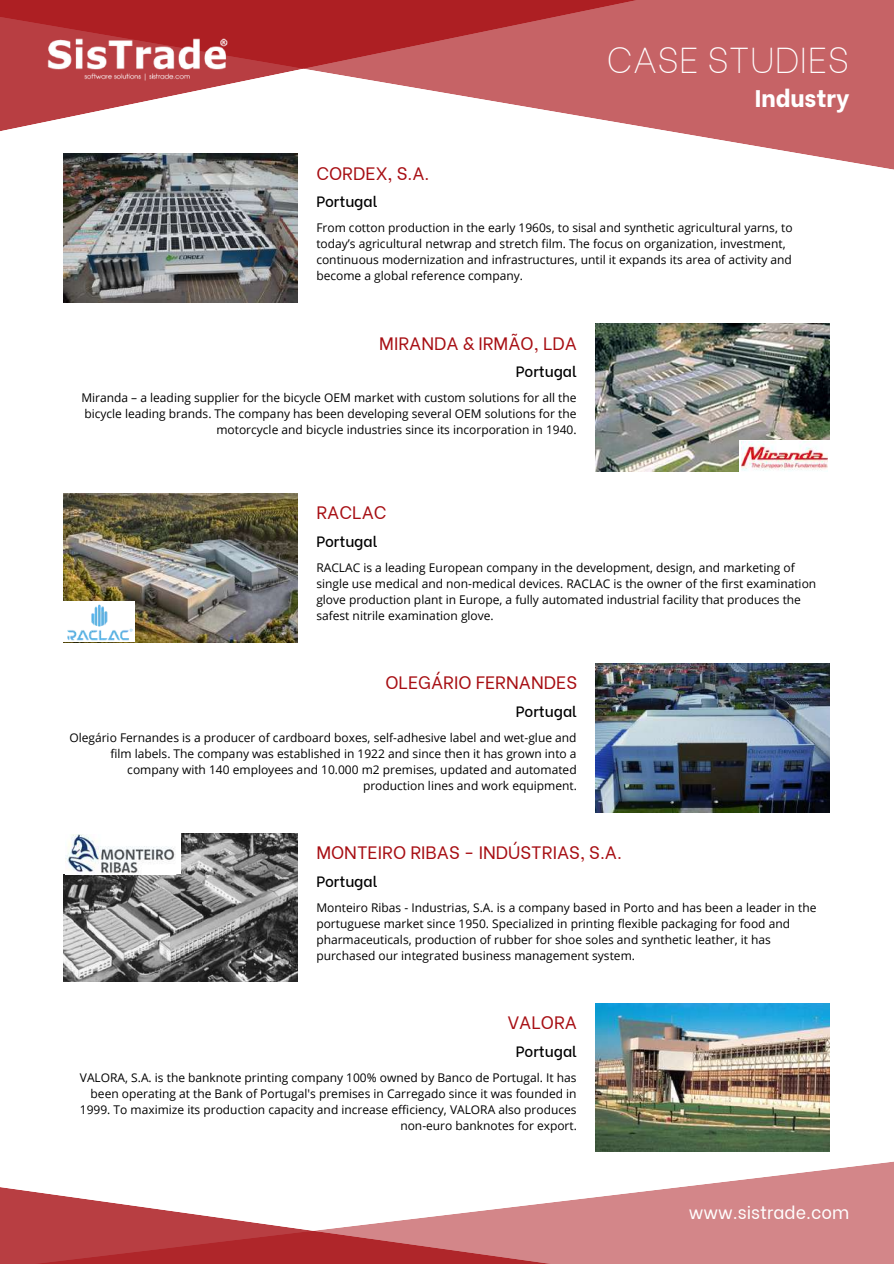
<style>
.page{position:relative;width:894px;height:1264px;background:#fff}
.page>*{position:absolute;margin:0;border:0;box-sizing:border-box;transform-origin:0 0}
.t1{font:100 36px "Be Vietnam";color:#fff}
.t2{font:800 24px "Be Vietnam";color:#fff}
.t3{font:18px "Be Vietnam";color:#a70e13}
.t4{font:18px "Be Vietnam";color:#fff}
.t5{font:500 15px "Be Vietnam";color:#000}
.t6{font:12px/16px "Open Sans";color:#000}
</style>
<div class="page">
<img style="left:64px;top:170px;width:234px;height:132px">
<svg style="left:63px;top:0;width:830px;height:170px;fill:#c66366"></svg>
<svg style="left:0;top:0;width:641px;height:132px"></svg>
<svg style="left:0;top:1162px;width:893px;height:101px"></svg>
<img style="left:44px;top:36px;width:186px;height:46px">
<img style="left:64px;top:833px;width:234px;height:148px">
<div style="left:60px;top:829px;width:121px;height:45px;background:#fff"></div>
<img style="left:66px;top:834px;width:109px;height:40px">
<img style="left:64px;top:493px;width:234px;height:149px">
<div style="left:64px;top:601px;width:71px;height:41px;background:#fff"></div>
<img style="left:67px;top:604px;width:66px;height:37px">
<img style="left:595px;top:1003px;width:234px;height:148px">
<img style="left:595px;top:663px;width:234px;height:149px">
<img style="left:595px;top:323px;width:234px;height:148px">
<div style="left:738px;top:441px;width:91px;height:31px;background:#fff"></div>
<img style="left:741px;top:442px;width:86px;height:29px">
<h3 class="t3" style="left:316px;top:158px;width:115px">CORDEX, S.A.</h3>
<p class="t5" style="left:316px;top:189px;width:63px">Portugal</p>
<h1 class="t1" style="left:606px;top:30px;width:244px">CASE STUDIES</h1>
<h2 class="t2" style="left:754px;top:78px;width:96px">Industry</h2>
<p class="t6" style="left:316px;top:220px;width:477px">From cotton production in the early 1960s, to sisal and synthetic agricultural yarns, to today’s agricultural netwrap and stretch film. The focus on organization, investment, continuous modernization and infrastructures, until it expands its area of activity and become a global reference company.</p>
<h3 class="t3" style="left:379px;top:328px;width:199px">MIRANDA &amp; IRMÃO, LDA</h3>
<p class="t5" style="left:515px;top:359px;width:63px">Portugal</p>
<p class="t6" style="left:81px;top:389px;width:496px;text-align:right">Miranda – a leading supplier for the bicycle OEM market with custom solutions for all the bicycle leading brands. The company has been developing several OEM solutions for the motorcycle and bicycle industries since its incorporation in 1940.</p>
<h3 class="t3" style="left:316px;top:498px;width:72px">RACLAC</h3>
<p class="t5" style="left:316px;top:529px;width:63px">Portugal</p>
<p class="t6" style="left:316px;top:559px;width:501px">RACLAC is a leading European company in the development, design, and marketing of single use medical and non-medical devices. RACLAC is the owner of the first examination glove production plant in Europe, a fully automated industrial facility that produces the safest nitrile examination glove.</p>
<h3 class="t3" style="left:385px;top:667px;width:193px">OLEGÁRIO FERNANDES</h3>
<p class="t5" style="left:515px;top:698px;width:63px">Portugal</p>
<p class="t6" style="left:69px;top:729px;width:509px;text-align:right">Olegário Fernandes is a producer of cardboard boxes, self-adhesive label and wet-glue and film labels. The company was established in 1922 and since then it has grown into a company with 140 employees and 10.000 m2 premises, updated and automated production lines and work equipment.</p>
<h3 class="t3" style="left:316px;top:837px;width:307px">MONTEIRO RIBAS - INDÚSTRIAS, S.A.</h3>
<p class="t5" style="left:316px;top:868px;width:63px">Portugal</p>
<p class="t6" style="left:316px;top:899px;width:501px">Monteiro Ribas - Industrias, S.A. is a company based in Porto and has been a leader in the portuguese market since 1950. Specialized in printing flexible packaging for food and pharmaceuticals, production of rubber for shoe soles and synthetic leather, it has purchased our integrated business management system.</p>
<h3 class="t3" style="left:507px;top:1007px;width:71px">VALORA</h3>
<p class="t5" style="left:515px;top:1038px;width:63px">Portugal</p>
<p class="t6" style="left:80px;top:1069px;width:498px;text-align:right">VALORA, S.A. is the banknote printing company 100% owned by Banco de Portugal. It has been operating at the Bank of Portugal's premises in Carregado since it was founded in 1999. To maximize its production capacity and increase efficiency, VALORA also produces non-euro banknotes for export.</p>
<h3 class="t4" style="left:688px;top:1197px;width:162px">www.sistrade.com</h3>
</div>
